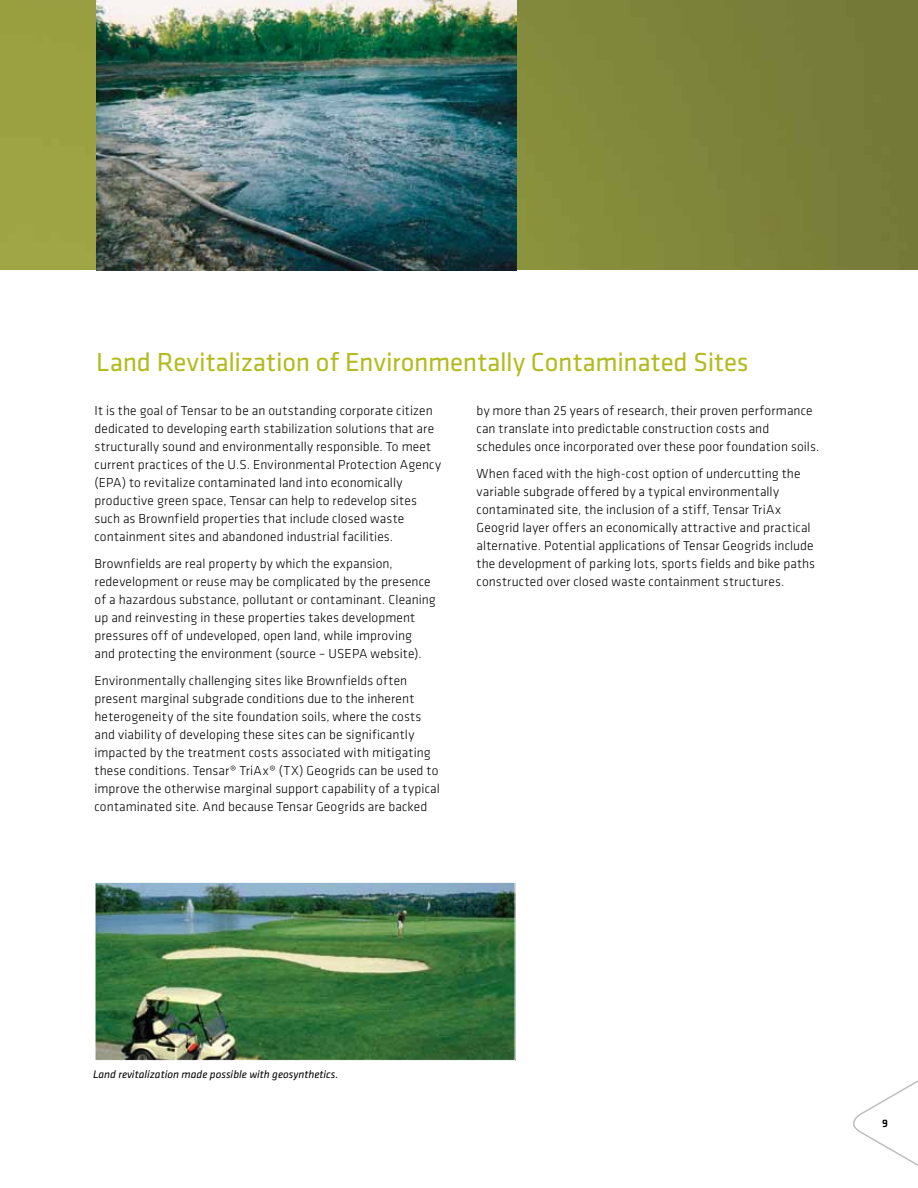
<style>
.page{position:relative;width:918px;height:1188px;background:#fff}
.page>*{position:absolute;margin:0;border:0;box-sizing:border-box;transform-origin:0 0}
.t1{font:27px "Klavika";letter-spacing:-.01em;color:#b2bb1e}
.t2{font:300 13.5px/18px "Klavika";letter-spacing:.01em;color:#000}
.t3{font:italic 11.25px "Klavika";color:#000}
.t4{font:500 11.25px "Klavika";color:#000}
</style>
<div class="page">
<img style="left:0;top:0;width:918px;height:270px">
<svg style="left:853px;top:1080px;width:65px;height:86px"></svg>
<img style="left:96px;top:0;width:420px;height:270px">
<img style="left:97px;top:884px;width:417px;height:175px">
<div style="left:95px;top:882px;width:421px;height:179px;border:1px solid #fff"></div>
<h1 class="t1" style="left:96px;top:345px;width:654px">Land Revitalization of Environmentally Contaminated Sites</h1>
<p class="t2" style="left:94px;top:402px;width:348px">It is the goal of Tensar to be an outstanding corporate citizen dedicated to developing earth stabilization solutions that are structurally sound and environmentally responsible. To meet current practices of the U.S. Environmental Protection Agency (EPA) to revitalize contaminated land into economically productive green space, Tensar can help to redevelop sites such as Brownfield properties that include closed waste containment sites and abandoned industrial facilities.</p>
<p class="t2" style="left:94px;top:554px;width:343px">Brownfields are real property by which the expansion, redevelopment or reuse may be complicated by the presence of a hazardous substance, pollutant or contaminant. Cleaning up and reinvesting in these properties takes development pressures off of undeveloped, open land, while improving and protecting the environment (source – USEPA website).</p>
<p class="t2" style="left:94px;top:671px;width:347px">Environmentally challenging sites like Brownfields often present marginal subgrade conditions due to the inherent heterogeneity of the site foundation soils, where the costs and viability of developing these sites can be significantly impacted by the treatment costs associated with mitigating these conditions. Tensar® TriAx® (TX) Geogrids can be used to improve the otherwise marginal support capability of a typical contaminated site. And because Tensar Geogrids are backed</p>
<p class="t2" style="left:477px;top:401px;width:344px">by more than 25 years of research, their proven performance can translate into predictable construction costs and schedules once incorporated over these poor foundation soils.</p>
<p class="t2" style="left:477px;top:464px;width:340px">When faced with the high-cost option of undercutting the variable subgrade offered by a typical environmentally contaminated site, the inclusion of a stiff, Tensar TriAx Geogrid layer offers an economically attractive and practical alternative. Potential applications of Tensar Geogrids include the development of parking lots, sports fields and bike paths constructed over closed waste containment structures.</p>
<p class="t3" style="left:93px;top:1067px;width:247px">Land revitalization made possible with geosynthetics.</p>
<p class="t4" style="left:882px;top:1116px;width:7px">9</p>
</div>
